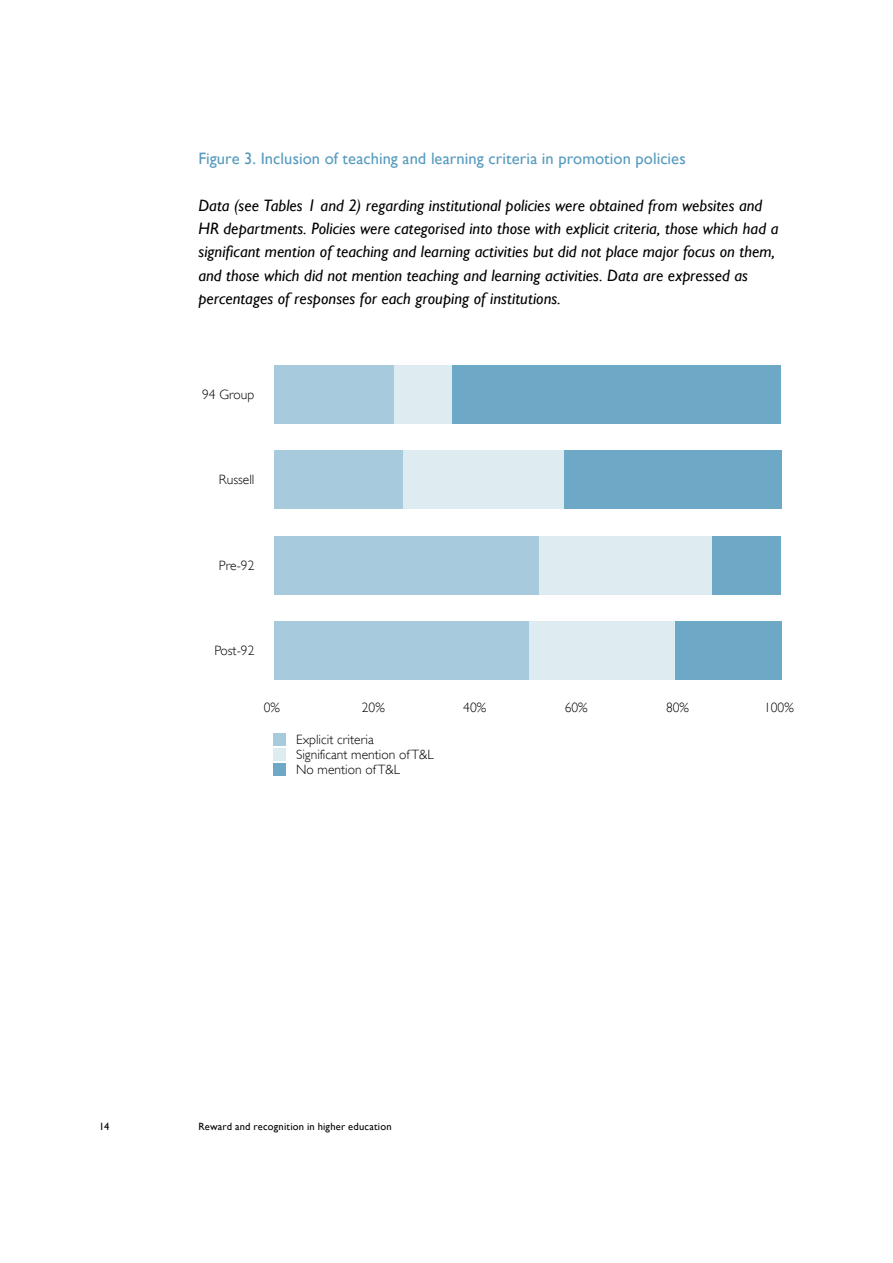
<style>
.page{position:relative;width:893px;height:1263px;background:#fff}
.page>*{position:absolute;margin:0;border:0;box-sizing:border-box;transform-origin:0 0}
.t1{font:italic 16.5px/23.4px "Gill Sans";letter-spacing:.005em;color:#000}
.t2{font:16.5px "Gill Sans";letter-spacing:.005em;color:#569bbe}
.t3{font:300 13.5px/15px "Gill Sans";color:#000}
.t4{font:10.5px "Gill Sans";letter-spacing:.02em;color:#000}
</style>
<div class="page">
<div style="left:674px;top:622px;width:107px;height:58px;background:#6da9c6"></div>
<div style="left:711px;top:536px;width:70px;height:59px;background:#6da9c6"></div>
<div style="left:563px;top:451px;width:218px;height:58px;background:#6da9c6"></div>
<div style="left:450px;top:365px;width:331px;height:59px;background:#6da9c6"></div>
<div style="left:527px;top:622px;width:148px;height:58px;background:#deecf2"></div>
<div style="left:537px;top:536px;width:175px;height:59px;background:#deecf2"></div>
<div style="left:401px;top:451px;width:163px;height:58px;background:#deecf2"></div>
<div style="left:392px;top:365px;width:59px;height:59px;background:#deecf2"></div>
<div style="left:274px;top:622px;width:254px;height:58px;background:#a7cbdd"></div>
<div style="left:274px;top:536px;width:265px;height:59px;background:#a7cbdd"></div>
<div style="left:274px;top:451px;width:128px;height:58px;background:#a7cbdd"></div>
<div style="left:274px;top:365px;width:119px;height:59px;background:#a7cbdd"></div>
<div style="left:273px;top:733px;width:12px;height:12px;background:#a7cbdd"></div>
<div style="left:273px;top:748px;width:12px;height:12px;background:#deecf2"></div>
<div style="left:273px;top:763px;width:12px;height:12px;background:#6da9c6"></div>
<p class="t2" style="left:198px;top:148px;width:489px">Figure 3. Inclusion of teaching and learning criteria in promotion policies</p>
<p class="t1" style="left:198px;top:193px;width:581px">Data (see Tables 1 and 2) regarding institutional policies were obtained from websites and HR departments. Policies were categorised into those with explicit criteria, those which had a significant mention of teaching and learning activities but did not place major focus on them, and those which did not mention teaching and learning activities. Data are expressed as percentages of responses for each grouping of institutions.</p>
<p class="t3" style="left:202px;top:387px;width:54px">94 Group</p>
<p class="t3" style="left:219px;top:472px;width:37px">Russell</p>
<p class="t3" style="left:219px;top:558px;width:37px">Pre-92</p>
<p class="t3" style="left:214px;top:643px;width:42px">Post-92</p>
<p class="t3" style="left:264px;top:700px;width:18px">0%</p>
<p class="t3" style="left:362px;top:700px;width:24px">20%</p>
<p class="t3" style="left:463px;top:700px;width:24px">40%</p>
<p class="t3" style="left:565px;top:700px;width:24px">60%</p>
<p class="t3" style="left:666px;top:700px;width:24px">80%</p>
<p class="t3" style="left:764px;top:700px;width:31px">100%</p>
<p class="t3" style="left:296px;top:732px;width:139px">Explicit criteria<br>Significant mention ofT&amp;L<br>No mention ofT&amp;L</p>
<p class="t4" style="left:99px;top:1120px;width:12px">14</p>
<p class="t4" style="left:198px;top:1120px;width:195px">Reward and recognition in higher education</p>
</div>
